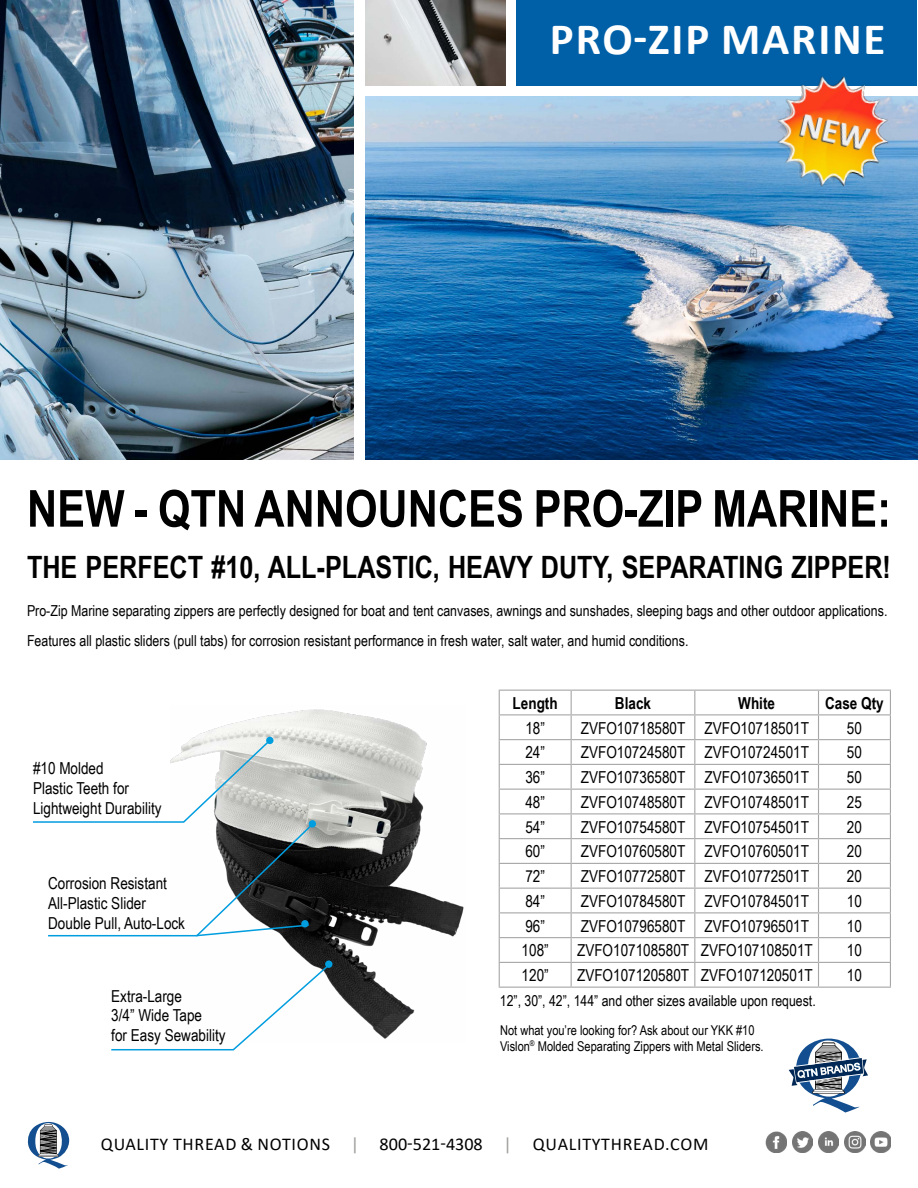
<style>
.page{position:relative;width:918px;height:1188px;background:#fff}
.page>*{position:absolute;margin:0;border:0;box-sizing:border-box;transform-origin:0 0}
.t1{font:700 51px "Arial Narrow";color:#000}
.t2{font:700 45px "Calibri";letter-spacing:.04em;color:#fff}
.t3{font:700 30.75px "Arial Narrow";color:#000}
.t4{font:18px "Calibri";letter-spacing:.04em;color:#000}
.t5{font:16.5px/19.8px "Arial Narrow";color:#000}
.t6{font:700 16.5px "Arial Narrow";color:#000}
.t7{font:15.15px/30px "Arial Narrow";color:#000}
.t8{font:15px "Arial Narrow";color:#000}
.t9{font:13.5px/16.2px "Arial Narrow";color:#000}
.s1{color:#9d9d9c}
</style>
<div class="page">
<div style="left:516px;top:0;width:401px;height:85px;background:#0060a7"></div>
<svg style="left:27px;top:1122px;width:42px;height:47px"></svg>
<img style="left:766px;top:1132px;width:21px;height:21px">
<img style="left:792px;top:1132px;width:21px;height:21px">
<img style="left:818px;top:1132px;width:21px;height:21px">
<img style="left:844px;top:1132px;width:21px;height:21px">
<img style="left:870px;top:1132px;width:21px;height:21px">
<svg style="left:789px;top:1038px;width:79px;height:75px"></svg>
<img style="left:366px;top:96px;width:552px;height:364px">
<img style="left:0;top:1px;width:354px;height:459px">
<img style="left:366px;top:0;width:139px;height:85px">
<img style="left:765px;top:76px;width:136px;height:123px">
<img style="left:170px;top:709px;width:294px;height:330px">
<hr style="left:499px;top:690px;width:72px;height:1px;background:#a7a7a7">
<hr style="left:571px;top:690px;width:124px;height:1px;background:#a7a7a7">
<hr style="left:695px;top:690px;width:124px;height:1px;background:#a7a7a7">
<hr style="left:819px;top:690px;width:72px;height:1px;background:#a7a7a7">
<hr style="left:499px;top:714px;width:72px;height:1px;background:#a7a7a7">
<hr style="left:571px;top:714px;width:124px;height:1px;background:#a7a7a7">
<hr style="left:695px;top:714px;width:124px;height:1px;background:#a7a7a7">
<hr style="left:819px;top:714px;width:72px;height:1px;background:#a7a7a7">
<hr style="left:499px;top:739px;width:72px;height:1px;background:#a7a7a7">
<hr style="left:571px;top:739px;width:124px;height:1px;background:#a7a7a7">
<hr style="left:695px;top:739px;width:124px;height:1px;background:#a7a7a7">
<hr style="left:819px;top:739px;width:72px;height:1px;background:#a7a7a7">
<hr style="left:499px;top:764px;width:72px;height:1px;background:#a7a7a7">
<hr style="left:571px;top:764px;width:124px;height:1px;background:#a7a7a7">
<hr style="left:695px;top:764px;width:124px;height:1px;background:#a7a7a7">
<hr style="left:819px;top:764px;width:72px;height:1px;background:#a7a7a7">
<hr style="left:499px;top:789px;width:72px;height:1px;background:#a7a7a7">
<hr style="left:571px;top:789px;width:124px;height:1px;background:#a7a7a7">
<hr style="left:695px;top:789px;width:124px;height:1px;background:#a7a7a7">
<hr style="left:819px;top:789px;width:72px;height:1px;background:#a7a7a7">
<hr style="left:499px;top:813px;width:72px;height:1px;background:#a7a7a7">
<hr style="left:571px;top:813px;width:124px;height:1px;background:#a7a7a7">
<hr style="left:695px;top:813px;width:124px;height:1px;background:#a7a7a7">
<hr style="left:819px;top:813px;width:72px;height:1px;background:#a7a7a7">
<hr style="left:499px;top:838px;width:72px;height:1px;background:#a7a7a7">
<hr style="left:571px;top:838px;width:124px;height:1px;background:#a7a7a7">
<hr style="left:695px;top:838px;width:124px;height:1px;background:#a7a7a7">
<hr style="left:819px;top:838px;width:72px;height:1px;background:#a7a7a7">
<hr style="left:499px;top:863px;width:72px;height:1px;background:#a7a7a7">
<hr style="left:571px;top:863px;width:124px;height:1px;background:#a7a7a7">
<hr style="left:695px;top:863px;width:124px;height:1px;background:#a7a7a7">
<hr style="left:819px;top:863px;width:72px;height:1px;background:#a7a7a7">
<hr style="left:499px;top:888px;width:72px;height:1px;background:#a7a7a7">
<hr style="left:571px;top:888px;width:124px;height:1px;background:#a7a7a7">
<hr style="left:695px;top:888px;width:124px;height:1px;background:#a7a7a7">
<hr style="left:819px;top:888px;width:72px;height:1px;background:#a7a7a7">
<hr style="left:499px;top:912px;width:72px;height:1px;background:#a7a7a7">
<hr style="left:571px;top:912px;width:124px;height:1px;background:#a7a7a7">
<hr style="left:695px;top:912px;width:124px;height:1px;background:#a7a7a7">
<hr style="left:819px;top:912px;width:72px;height:1px;background:#a7a7a7">
<hr style="left:499px;top:937px;width:72px;height:1px;background:#a7a7a7">
<hr style="left:571px;top:937px;width:124px;height:1px;background:#a7a7a7">
<hr style="left:695px;top:937px;width:124px;height:1px;background:#a7a7a7">
<hr style="left:819px;top:937px;width:72px;height:1px;background:#a7a7a7">
<hr style="left:499px;top:962px;width:72px;height:1px;background:#a7a7a7">
<hr style="left:571px;top:962px;width:124px;height:1px;background:#a7a7a7">
<hr style="left:695px;top:962px;width:124px;height:1px;background:#a7a7a7">
<hr style="left:819px;top:962px;width:72px;height:1px;background:#a7a7a7">
<hr style="left:499px;top:987px;width:72px;height:1px;background:#a7a7a7">
<hr style="left:571px;top:987px;width:124px;height:1px;background:#a7a7a7">
<hr style="left:695px;top:987px;width:124px;height:1px;background:#a7a7a7">
<hr style="left:819px;top:987px;width:72px;height:1px;background:#a7a7a7">
<svg style="left:499px;top:691px;width:1px;height:296px"></svg>
<svg style="left:571px;top:691px;width:1px;height:296px"></svg>
<svg style="left:694px;top:691px;width:1px;height:296px"></svg>
<svg style="left:818px;top:691px;width:1px;height:296px"></svg>
<svg style="left:890px;top:691px;width:1px;height:296px"></svg>
<hr style="left:111px;top:1049px;width:123px;height:1px;background:#009ddf">
<svg style="left:231px;top:963px;width:100px;height:88px"></svg>
<hr style="left:33px;top:821px;width:151px;height:2px;background:#009ddf">
<hr style="left:48px;top:935px;width:149px;height:1px;background:#009ddf">
<div style="left:325px;top:961px;width:7px;height:7px;background:#009ddf;border-radius:50%"></div>
<svg style="left:181px;top:737px;width:133px;height:201px"></svg>
<div style="left:301px;top:920px;width:8px;height:7px;background:#009ddf;border-radius:50%"></div>
<h2 class="t2" style="left:550px;top:7px;width:337px">PRO-ZIP MARINE</h2>
<h1 class="t1" style="left:27px;top:470px;width:866px">NEW - QTN ANNOUNCES PRO-ZIP MARINE:</h1>
<h3 class="t3" style="left:27px;top:544px;width:866px">THE PERFECT #10, ALL-PLASTIC, HEAVY DUTY, SEPARATING ZIPPER!</h3>
<p class="t7" style="left:27px;top:595px;width:862px">Pro-Zip Marine separating zippers are perfectly designed for boat and tent canvases, awnings and sunshades, sleeping bags and other outdoor applications.<br>Features all plastic sliders (pull tabs) for corrosion resistant performance in fresh water, salt water, and humid conditions.</p>
<p class="t5" style="left:33px;top:758px;width:130px">#10 Molded<br>Plastic Teeth for<br>Lightweight Durability</p>
<p class="t5" style="left:48px;top:873px;width:138px">Corrosion Resistant<br>All-Plastic Slider<br>Double Pull, Auto-Lock</p>
<p class="t5" style="left:111px;top:985px;width:116px">Extra-Large<br>3/4” Wide Tape<br>for Easy Sewability</p>
<p class="t6" style="left:513px;top:691px;width:47px">Length</p>
<p class="t6" style="left:615px;top:691px;width:38px">Black</p>
<p class="t6" style="left:738px;top:691px;width:38px">White</p>
<p class="t6" style="left:825px;top:691px;width:60px">Case Qty</p>
<p class="t5" style="left:525px;top:717px;width:21px">18”</p>
<p class="t5" style="left:581px;top:717px;width:230px">ZVFO10718580T ZVFO10718501T</p>
<p class="t5" style="left:847px;top:717px;width:17px">50</p>
<p class="t5" style="left:525px;top:742px;width:21px">24”</p>
<p class="t5" style="left:581px;top:742px;width:230px">ZVFO10724580T ZVFO10724501T</p>
<p class="t5" style="left:847px;top:742px;width:17px">50</p>
<p class="t5" style="left:525px;top:767px;width:21px">36”</p>
<p class="t5" style="left:581px;top:767px;width:230px">ZVFO10736580T ZVFO10736501T</p>
<p class="t5" style="left:847px;top:767px;width:17px">50</p>
<p class="t5" style="left:525px;top:792px;width:21px">48”</p>
<p class="t5" style="left:581px;top:792px;width:230px">ZVFO10748580T ZVFO10748501T</p>
<p class="t5" style="left:847px;top:792px;width:17px">25</p>
<p class="t5" style="left:525px;top:816px;width:21px">54”</p>
<p class="t5" style="left:581px;top:816px;width:230px">ZVFO10754580T ZVFO10754501T</p>
<p class="t5" style="left:847px;top:816px;width:17px">20</p>
<p class="t5" style="left:525px;top:841px;width:21px">60”</p>
<p class="t5" style="left:581px;top:841px;width:230px">ZVFO10760580T ZVFO10760501T</p>
<p class="t5" style="left:847px;top:841px;width:17px">20</p>
<p class="t5" style="left:525px;top:866px;width:21px">72”</p>
<p class="t5" style="left:581px;top:866px;width:230px">ZVFO10772580T ZVFO10772501T</p>
<p class="t5" style="left:847px;top:866px;width:17px">20</p>
<p class="t5" style="left:525px;top:891px;width:21px">84”</p>
<p class="t5" style="left:581px;top:891px;width:230px">ZVFO10784580T ZVFO10784501T</p>
<p class="t5" style="left:847px;top:891px;width:17px">10</p>
<p class="t5" style="left:525px;top:915px;width:21px">96”</p>
<p class="t5" style="left:581px;top:915px;width:230px">ZVFO10796580T ZVFO10796501T</p>
<p class="t5" style="left:847px;top:915px;width:17px">10</p>
<p class="t5" style="left:522px;top:940px;width:29px">108”</p>
<p class="t5" style="left:577px;top:940px;width:237px">ZVFO107108580T ZVFO107108501T</p>
<p class="t5" style="left:847px;top:940px;width:17px">10</p>
<p class="t5" style="left:522px;top:965px;width:29px">120”</p>
<p class="t5" style="left:577px;top:965px;width:237px">ZVFO107120580T ZVFO107120501T</p>
<p class="t5" style="left:847px;top:965px;width:17px">10</p>
<p class="t8" style="left:500px;top:990px;width:317px">12”, 30”, 42”, 144” and other sizes available upon request.</p>
<p class="t9" style="left:500px;top:1021px;width:265px">Not what you’re looking for? Ask about our YKK #10<br>Vislon<sup>®</sup> Molded Separating Zippers with Metal Sliders.</p>
<p class="t4" style="left:101px;top:1131px;width:609px">QUALITY THREAD &amp; NOTIONS <span class="s1">|</span> 800-521-4308 <span class="s1">|</span> QUALITYTHREAD.COM</p>
</div>
